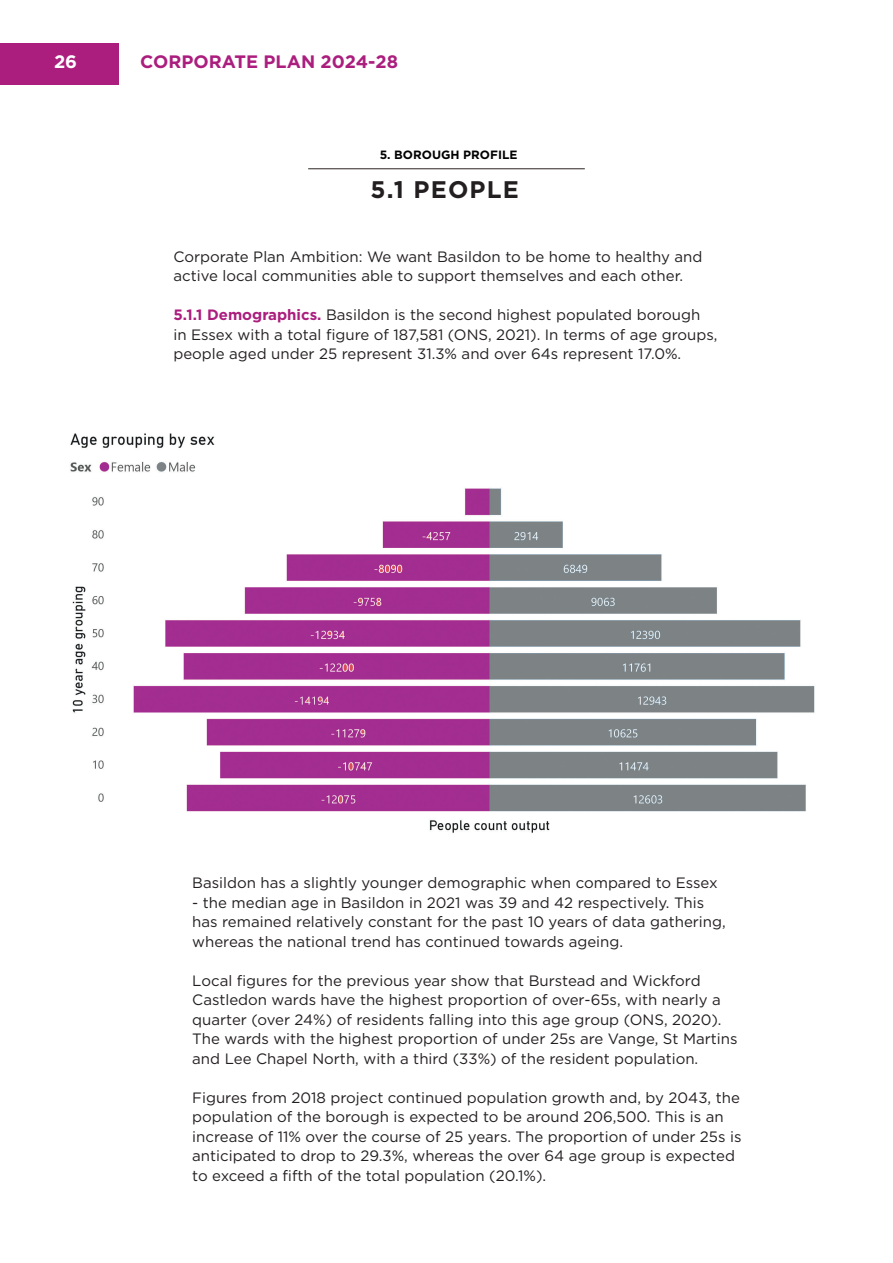
<style>
.page{position:relative;width:893px;height:1263px;background:#fff}
.page>*{position:absolute;margin:0;border:0;box-sizing:border-box;transform-origin:0 0}
.Chapter_Title_-_Align_Center{font:700 24px "Gotham";letter-spacing:.05em;color:#231f20}
.t1{font:700 18px "Gotham";color:#ab1e7e}
.t2{font:700 18px "Gotham";color:#fff}
.t3{font:15px/19.5px "Gotham";color:#231f20}
.Section_Title{font:700 12px "Gotham";color:#000}
.s1{font-weight:700;color:#ab1e7e}
</style>
<div class="page">
<div style="left:0;top:44px;width:118px;height:41px;background:#ab1e7e"></div>
<hr style="left:308px;top:168px;width:277px;height:1px;background:#2c2523">
<img style="left:70px;top:433px;width:745px;height:400px">
<p class="t2" style="left:54px;top:49px;width:25px">26</p>
<p class="t1" style="left:140px;top:49px;width:259px">CORPORATE PLAN 2024-28</p>
<p class="Section_Title" style="left:380px;top:147px;width:139px">5. BOROUGH PROFILE</p>
<p class="Chapter_Title_-_Align_Center" style="left:371px;top:174px;width:150px">5.1 PEOPLE</p>
<p class="t3" style="left:173px;top:246px;width:530px">Corporate Plan Ambition: We want Basildon to be home to healthy and active local communities able to support themselves and each other.</p>
<p class="t3" style="left:173px;top:305px;width:546px"><span class="s1">5.1.1 Demographics.</span> Basildon is the second highest populated borough<br>in Essex with a total figure of 187,581 (ONS, 2021). In terms of age groups, people aged under 25 represent 31.3% and over 64s represent 17.0%.</p>
<p class="t3" style="left:192px;top:873px;width:527px">Basildon has a slightly younger demographic when compared to Essex</p>
<p class="t3" style="left:192px;top:892px;width:535px">- the median age in Basildon in 2021 was 39 and 42 respectively. This has remained relatively constant for the past 10 years of data gathering, whereas the national trend has continued towards ageing.</p>
<p class="t3" style="left:192px;top:970px;width:547px">Local figures for the previous year show that Burstead and Wickford Castledon wards have the highest proportion of over-65s, with nearly a quarter (over 24%) of residents falling into this age group (ONS, 2020).<br>The wards with the highest proportion of under 25s are Vange, St Martins and Lee Chapel North, with a third (33%) of the resident population.</p>
<p class="t3" style="left:192px;top:1087px;width:551px">Figures from 2018 project continued population growth and, by 2043, the population of the borough is expected to be around 206,500. This is an increase of 11% over the course of 25 years. The proportion of under 25s is anticipated to drop to 29.3%, whereas the over 64 age group is expected to exceed a fifth of the total population (20.1%).</p>
</div>
